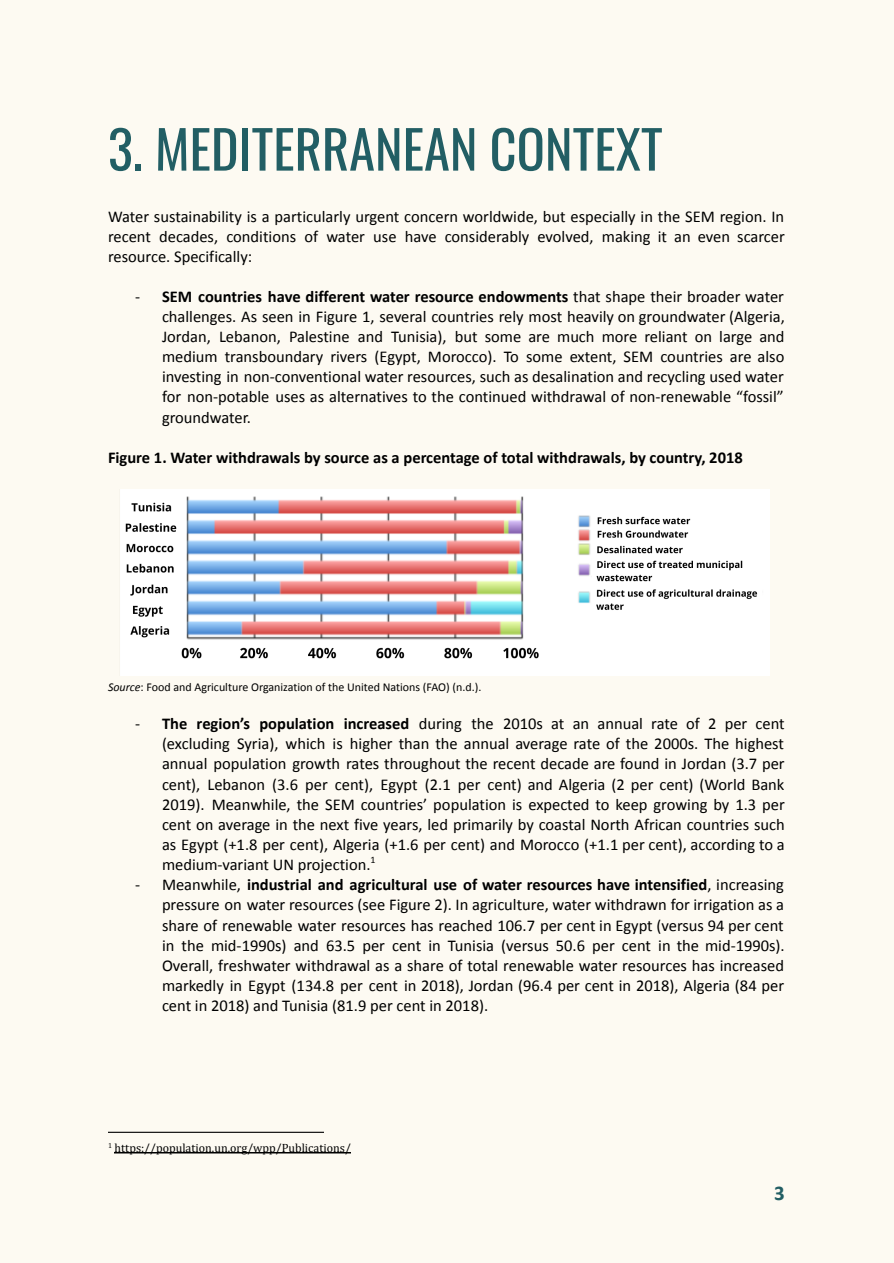
<style>
.page{position:relative;width:894px;height:1263px;background:#fff}
.page>*{position:absolute;margin:0;border:0;box-sizing:border-box;transform-origin:0 0}
.t1{font:52.5px "Oswald";color:#225e64}
.t2{font:700 21px "Calibri";color:#225e64}
.t3{font:16.5px/20.1px "Calibri";color:#000;text-align:justify}
.t4{font:700 16.5px "Calibri";color:#000}
.t5{font:12px "Calibri";color:#000}
.t6{font:12px "Cambria";color:#000}
.s1{font-weight:700}
.s2{font-style:italic}
</style>
<div class="page">
<div style="left:0;top:0;width:893px;height:1263px;background:#fdfaf2"></div>
<hr style="left:108px;top:1132px;width:216px;height:1px;background:#000">
<hr style="left:114px;top:1152px;width:237px;height:1px;background:#000">
<img style="left:120px;top:489px;width:650px;height:186px">
<h1 class="t1" style="left:108px;top:108px;width:556px">3. MEDITERRANEAN CONTEXT</h1>
<p class="t3" style="left:108px;top:208px;width:678px">Water sustainability is a particularly urgent concern worldwide, but especially in the SEM region. In recent decades, conditions of water use have considerably evolved, making it an even scarcer resource. Specifically:</p>
<p class="t3" style="left:162px;top:288px;width:624px;text-indent:-27px">- <span class="s1">SEM countries have different water resource endowments</span> that shape their broader water challenges. As seen in Figure 1, several countries rely most heavily on groundwater (Algeria, Jordan, Lebanon, Palestine and Tunisia), but some are much more reliant on large and medium transboundary rivers (Egypt, Morocco). To some extent, SEM countries are also investing in non-conventional water resources, such as desalination and recycling used water for non-potable uses as alternatives to the continued withdrawal of non-renewable “fossil” groundwater.</p>
<p class="t4" style="left:108px;top:450px;width:636px">Figure 1. Water withdrawals by source as a percentage of total withdrawals, by country, 2018</p>
<p class="t5" style="left:108px;top:682px;width:375px"><span class="s2">Source</span>: Food and Agriculture Organization of the United Nations (FAO) (n.d.).</p>
<p class="t3" style="left:162px;top:715px;width:624px;text-indent:-27px">- <span class="s1">The region’s population increased</span> during the 2010s at an annual rate of 2 per cent (excluding Syria), which is higher than the annual average rate of the 2000s. The highest annual population growth rates throughout the recent decade are found in Jordan (3.7 per cent), Lebanon (3.6 per cent), Egypt (2.1 per cent) and Algeria (2 per cent) (World Bank 2019). Meanwhile, the SEM countries’ population is expected to keep growing by 1.3 per cent on average in the next five years, led primarily by coastal North African countries such as Egypt (+1.8 per cent), Algeria (+1.6 per cent) and Morocco (+1.1 per cent), according to a medium-variant UN projection.<sup>1</sup></p>
<p class="t3" style="left:162px;top:876px;width:624px;text-indent:-27px">- Meanwhile, <span class="s1">industrial and agricultural use of water resources have intensified</span>, increasing pressure on water resources (see Figure 2). In agriculture, water withdrawn for irrigation as a share of renewable water resources has reached 106.7 per cent in Egypt (versus 94 per cent in the mid-1990s) and 63.5 per cent in Tunisia (versus 50.6 per cent in the mid-1990s).<br>Overall, freshwater withdrawal as a share of total renewable water resources has increased markedly in Egypt (134.8 per cent in 2018), Jordan (96.4 per cent in 2018), Algeria (84 per cent in 2018) and Tunisia (81.9 per cent in 2018).</p>
<p class="t6" style="left:108px;top:1143px;width:244px"><sup>1</sup> https://population.un.org/wpp/Publications/</p>
<p class="t2" style="left:774px;top:1185px;width:12px">3</p>
</div>
